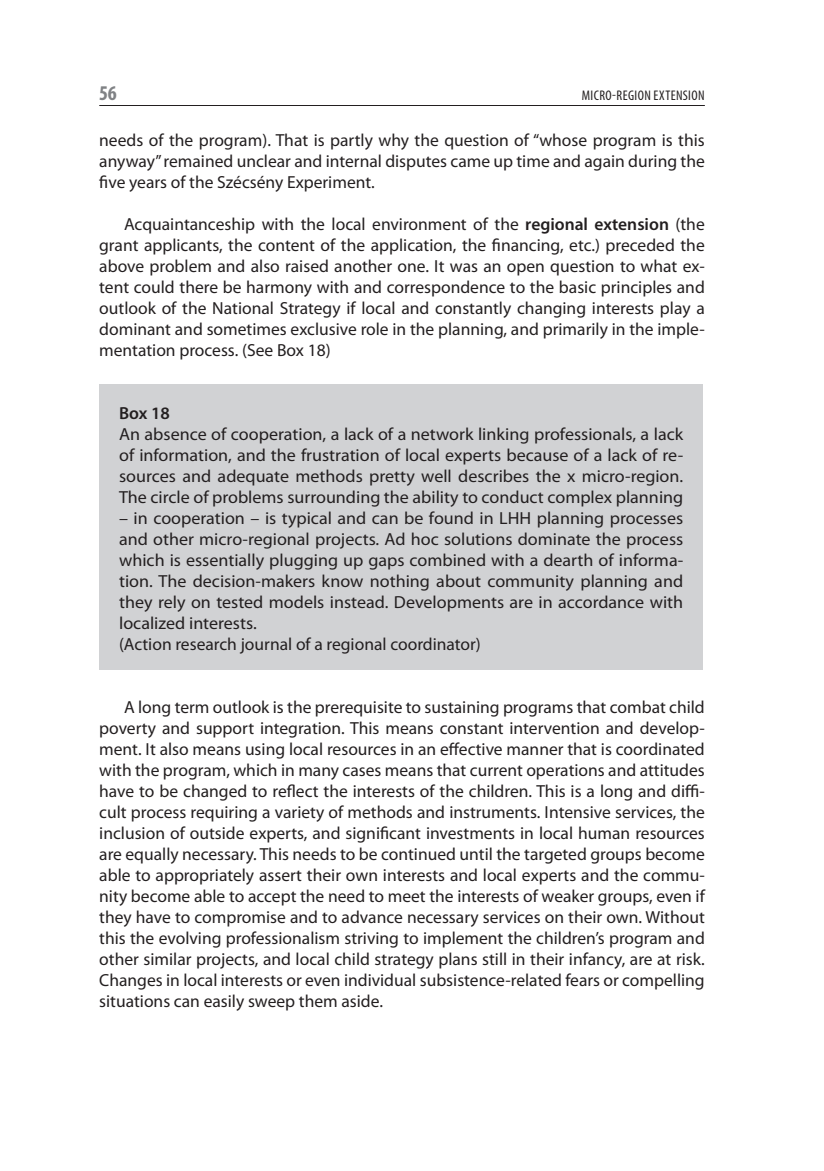
<style>
.page{position:relative;width:824px;height:1171px;background:#fff}
.page>*{position:absolute;margin:0;border:0;box-sizing:border-box;transform-origin:0 0}
.t1{font:700 condensed 21px "Myriad Pro";color:#808285}
.t2{font:17.5px/21px "Myriad Pro";color:#231f20;text-align:justify}
.t3{font:600 17.5px "Myriad Pro";color:#231f20}
.t4{font:condensed 14px "Myriad Pro";letter-spacing:.03em;color:#231f20}
.s1{font-weight:600}
</style>
<div class="page">
<hr style="left:99px;top:105px;width:605px;height:1px;background:#231f20">
<div style="left:99px;top:384px;width:604px;height:286px;background:#d1d2d4"></div>
<p class="t1" style="left:99px;top:80px;width:19px">56</p>
<p class="t4" style="left:581px;top:87px;width:124px">MICRO-REGION EXTENSION</p>
<p class="t2" style="left:99px;top:129px;width:607px">needs of the program). That is partly why the question of “whose program is this anyway” remained unclear and internal disputes came up time and again during the five years of the Szécsény Experiment.</p>
<p class="t2" style="left:99px;top:213px;width:607px;text-indent:25px">Acquaintanceship with the local environment of the <span class="s1">regional extension</span> (the grant applicants, the content of the application, the financing, etc.) preceded the above problem and also raised another one. It was an open question to what ex&shy;tent could there be harmony with and correspondence to the basic principles and outlook of the National Strategy if local and constantly changing interests play a dominant and sometimes exclusive role in the planning, and primarily in the imple&shy;mentation process. (See Box 18)</p>
<p class="t3" style="left:119px;top:402px;width:52px">Box 18</p>
<p class="t2" style="left:119px;top:423px;width:565px">An absence of cooperation, a lack of a network linking professionals, a lack of information, and the frustration of local experts because of a lack of re&shy;sources and adequate methods pretty well describes the x micro-region.<br>The circle of problems surrounding the ability to conduct complex planning</p>
<p class="t2" style="left:119px;top:507px;width:565px;text-align:left">– in cooperation – is typical and can be found in LHH planning processes and other micro-regional projects. Ad hoc solutions dominate the process which is essentially plugging up gaps combined with a dearth of informa&shy;tion. The decision-makers know nothing about community planning and they rely on tested models instead. Developments are in accordance with localized interests.<br>(Action research journal of a regional coordinator)</p>
<p class="t2" style="left:99px;top:696px;width:607px;text-indent:25px">A long term outlook is the prerequisite to sustaining programs that combat child poverty and support integration. This means constant intervention and develop&shy;ment. It also means using local resources in an effective manner that is coordinated with the program, which in many cases means that current operations and attitudes have to be changed to reflect the interests of the children. This is a long and diffi&shy;cult process requiring a variety of methods and instruments. Intensive services, the inclusion of outside experts, and significant investments in local human resources are equally necessary. This needs to be continued until the targeted groups become able to appropriately assert their own interests and local experts and the commu&shy;nity become able to accept the need to meet the interests of weaker groups, even if they have to compromise and to advance necessary services on their own. Without this the evolving professionalism striving to implement the children’s program and other similar projects, and local child strategy plans still in their infancy, are at risk.<br>Changes in local interests or even individual subsistence-related fears or compelling situations can easily sweep them aside.</p>
</div>
